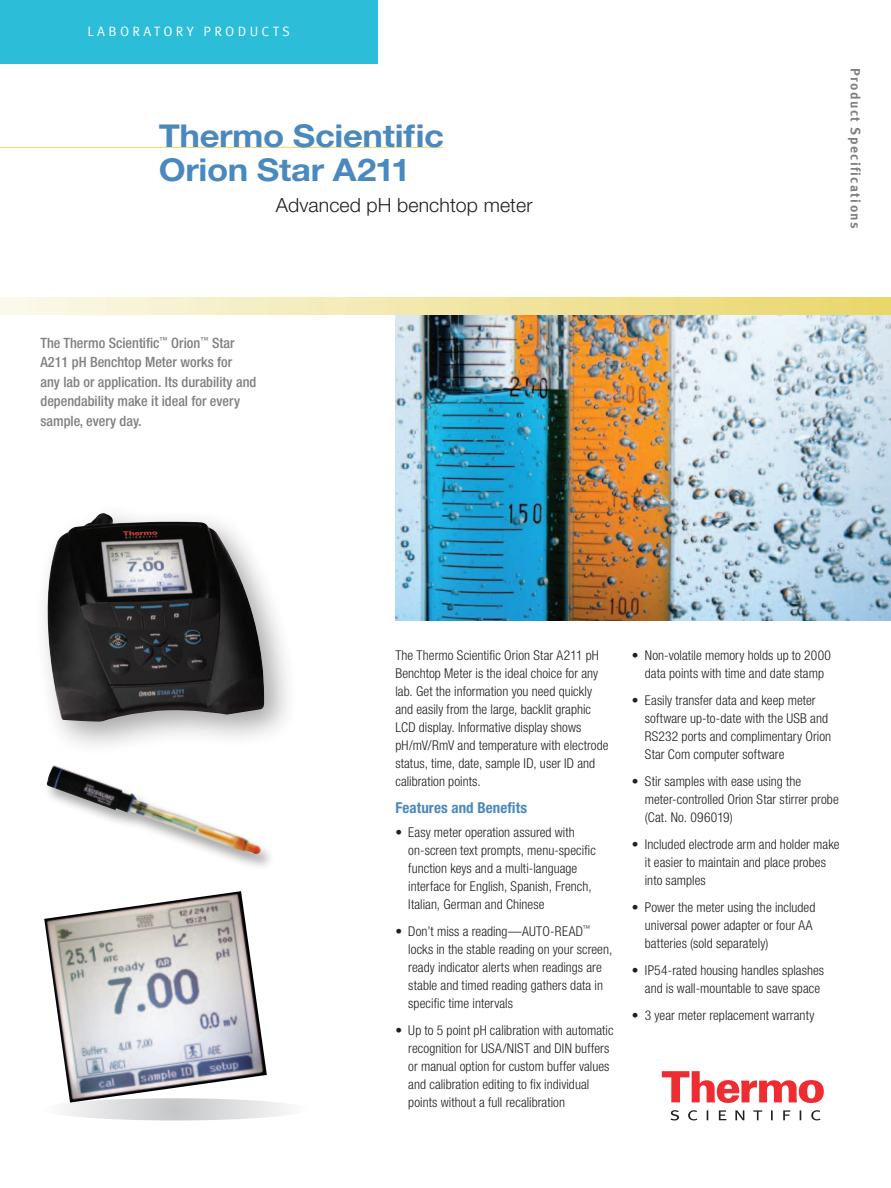
<style>
.page{position:relative;width:891px;height:1188px;background:#fff}
.page>*{position:absolute;margin:0;border:0;box-sizing:border-box;transform-origin:0 0}
.t1{font:700 31.5px/34.5px "Helvetica Neue LT Std";letter-spacing:-.01em;color:#4a89be;scale:1.1 1}
.Sub_Title{font:300 19.5px "Helvetica Neue LT Std";letter-spacing:.005em;color:#231f20}
.Headline_level_1{font:700 condensed 15px "Helvetica Neue LT Std";letter-spacing:.005em;color:#4a89be}
.Intro{font:500 condensed 14.25px/19.5px "Helvetica Neue LT Std";color:#808083}
.Body_copy_bullets-la{font:300 condensed 13.5px/18px "Helvetica Neue LT Std";letter-spacing:.005em;color:#231f20}
.Body_copy{font:300 condensed 13.5px/18px "Helvetica Neue LT Std";letter-spacing:.005em;color:#231f20}
.Document_Type{font:700 13.5px "Meta Offc";letter-spacing:.1em;color:#808083}
.Product_Category{font:13.5px "Meta Offc Norm";letter-spacing:.25em;color:#fff}
</style>
<div class="page">
<svg style="left:662px;top:1071px;width:162px;height:32px"></svg>
<svg style="left:670px;top:1110px;width:151px;height:10px"></svg>
<div style="left:0;top:0;width:377px;height:64px;background:#2cbdd8"></div>
<hr style="left:0;top:147px;width:443px;height:1px;background:#e8d665">
<div style="left:0;top:297px;width:891px;height:18px;background:linear-gradient(to right,#faf9eb,#e9d669)"></div>
<img style="left:395px;top:315px;width:496px;height:305px">
<div style="left:43px;top:765px;width:232px;height:107px;background:#231f20;opacity:.4"></div>
<img style="left:47px;top:765px;width:214px;height:89px">
<svg style="left:42px;top:1098px;width:266px;height:22px"></svg>
<div style="left:34px;top:501px;width:265px;height:255px;background:#231f20;opacity:.4"></div>
<img style="left:46px;top:513px;width:218px;height:209px">
<img style="left:44px;top:891px;width:223px;height:212px">
<p class="Product_Category" style="left:88px;top:24px;width:204px">LABORATORY PRODUCTS</p>
<p class="t1" style="left:159px;top:118px;width:261px">Thermo Scientific<br>Orion Star A211</p>
<p class="Sub_Title" style="left:276px;top:193px;width:258px">Advanced pH benchtop meter</p>
<p class="Intro" style="left:40px;top:333px;width:217px">The Thermo Scientific<sup>™</sup> Orion<sup>™</sup> Star A211 pH Benchtop Meter works for<br>any lab or application. Its durability and dependability make it ideal for every sample, every day.</p>
<p class="Document_Type" style="left:864px;top:68px;width:162px;rotate:90deg">Product Specifications</p>
<p class="Body_copy" style="left:395px;top:646px;width:215px">The Thermo Scientific Orion Star A211 pH Benchtop Meter is the ideal choice for any lab. Get the information you need quickly and easily from the large, backlit graphic LCD display. Informative display shows pH/mV/RmV and temperature with electrode status, time, date, sample ID, user ID and calibration points.</p>
<p class="Headline_level_1" style="left:395px;top:798px;width:133px">Features and Benefits</p>
<p class="Body_copy_bullets-la" style="left:408px;top:823px;width:189px;text-indent:-13px">• Easy meter operation assured with on-screen text prompts, menu-specific function keys and a multi-language interface for English, Spanish, French, Italian, German and Chinese</p>
<p class="Body_copy_bullets-la" style="left:408px;top:922px;width:205px;text-indent:-13px">• Don’t miss a reading—AUTO-READ<sup>™ </sup>locks in the stable reading on your screen, ready indicator alerts when readings are stable and timed reading gathers data in specific time intervals</p>
<p class="Body_copy_bullets-la" style="left:408px;top:1021px;width:207px;text-indent:-13px">• Up to 5 point pH calibration with automatic recognition for USA/NIST and DIN buffers or manual option for custom buffer values and calibration editing to fix individual points without a full recalibration</p>
<p class="Body_copy_bullets-la" style="left:632px;top:646px;width:201px;text-align:center">• Non-volatile memory holds up to 2000 data points with time and date stamp</p>
<p class="Body_copy_bullets-la" style="left:645px;top:691px;width:188px;text-indent:-13px">• Easily transfer data and keep meter software up-to-date with the USB and RS232 ports and complimentary Orion Star Com computer software</p>
<p class="Body_copy_bullets-la" style="left:645px;top:772px;width:195px;text-indent:-13px">• Stir samples with ease using the meter-controlled Orion Star stirrer probe (Cat. No. 096019)</p>
<p class="Body_copy_bullets-la" style="left:645px;top:835px;width:196px;text-indent:-13px">• Included electrode arm and holder make it easier to maintain and place probes into samples</p>
<p class="Body_copy_bullets-la" style="left:645px;top:898px;width:172px;text-indent:-13px">• Power the meter using the included universal power adapter or four AA batteries (sold separately)</p>
<p class="Body_copy_bullets-la" style="left:632px;top:961px;width:194px;text-align:right">• IP54-rated housing handles splashes and is wall-mountable to save space</p>
<p class="Body_copy_bullets-la" style="left:632px;top:1006px;width:184px">• 3 year meter replacement warranty</p>
</div>
